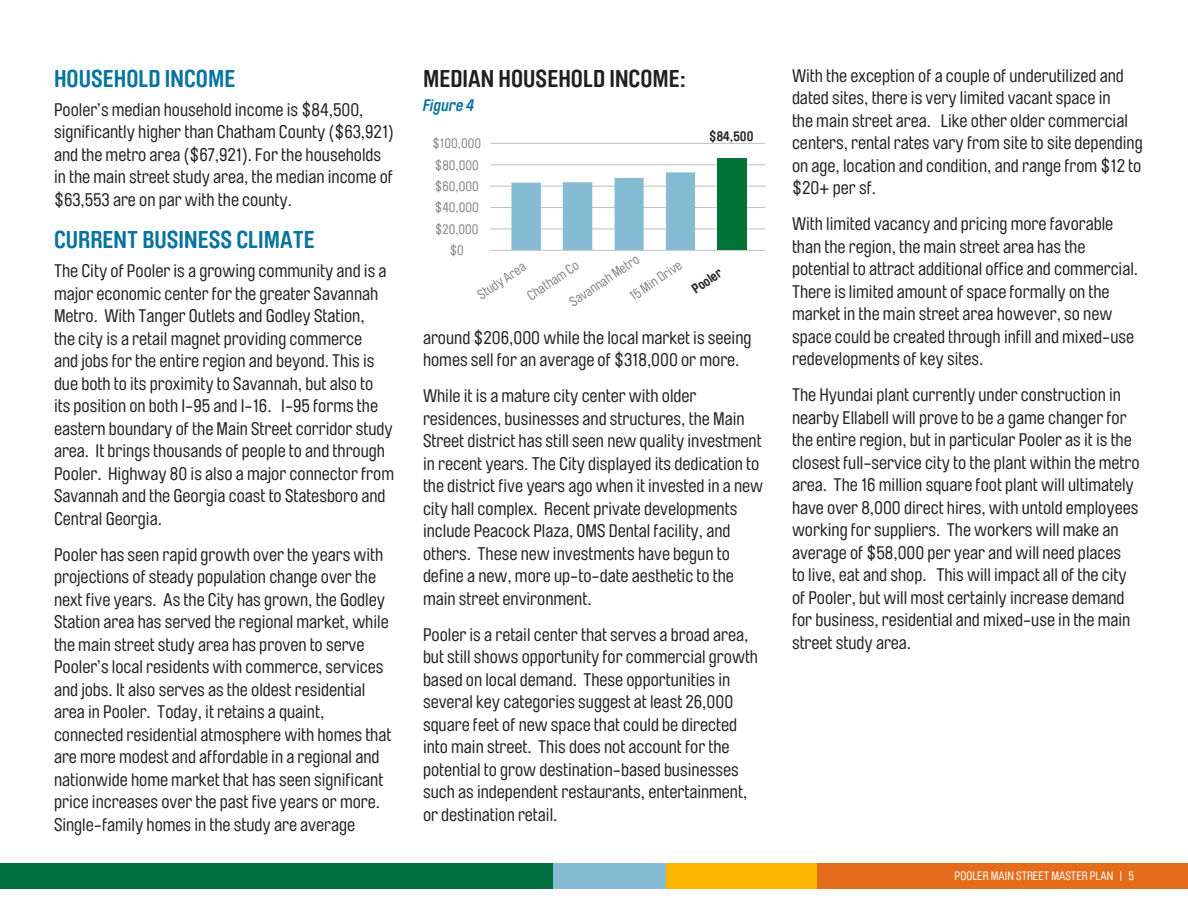
<style>
.page{position:relative;width:1188px;height:918px;background:#fff}
.page>*{position:absolute;margin:0;border:0;box-sizing:border-box;transform-origin:0 0}
.Subheader{font:700 24px "Brauer Neue";color:#0673a1}
.Subheader-2{font:700 24px "Brauer Neue";color:#231f20}
.Body_Text_-_Black{font:18px/22.5px "Brauer Neue";color:#231f20}
.t1{font:italic 700 16.5px "Brauer Neue";color:#0673a1}
.Body_Text_-_Black-2{font:13.5px "Brauer Neue";color:#808285}
.Body_Text_-_Black-3{font:700 13.5px "Brauer Neue";color:#231f20}
.t2{font:12px "Brauer Neue";color:#fff}
</style>
<div class="page">
<div style="left:816px;top:863px;width:372px;height:26px;background:#e56c1b"></div>
<div style="left:666px;top:863px;width:150px;height:26px;background:#ffb600"></div>
<div style="left:553px;top:863px;width:113px;height:26px;background:#85bcd4"></div>
<div style="left:0;top:863px;width:553px;height:26px;background:#007041"></div>
<hr style="left:491px;top:250px;width:274px;height:1px;background:#bebfc2">
<hr style="left:491px;top:207px;width:274px;height:1px;background:#bebfc2">
<hr style="left:491px;top:164px;width:274px;height:1px;background:#bebfc2">
<hr style="left:491px;top:229px;width:274px;height:1px;background:#bebfc2">
<hr style="left:491px;top:186px;width:274px;height:1px;background:#bebfc2">
<hr style="left:491px;top:143px;width:274px;height:1px;background:#bebfc2">
<div style="left:717px;top:158px;width:30px;height:92px;background:#007338"></div>
<svg style="left:511px;top:172px;width:184px;height:78px"></svg>
<p class="Subheader" style="left:54px;top:64px;width:183px">HOUSEHOLD INCOME</p>
<p class="Body_Text_-_Black" style="left:54px;top:99px;width:341px">Pooler’s median household income is $84,500, significantly higher than Chatham County ($63,921) and the metro area ($67,921). For the households in the main street study area, the median income of $63,553 are on par with the county.</p>
<p class="Subheader" style="left:54px;top:226px;width:262px">CURRENT BUSINESS CLIMATE</p>
<p class="Body_Text_-_Black" style="left:54px;top:260px;width:342px">The City of Pooler is a growing community and is a major economic center for the greater Savannah Metro. With Tanger Outlets and Godley Station,<br>the city is a retail magnet providing commerce<br>and jobs for the entire region and beyond. This is due both to its proximity to Savannah, but also to its position on both I-95 and I-16. I-95 forms the eastern boundary of the Main Street corridor study area. It brings thousands of people to and through Pooler. Highway 80 is also a major connector from Savannah and the Georgia coast to Statesboro and Central Georgia.</p>
<p class="Body_Text_-_Black" style="left:54px;top:543px;width:339px">Pooler has seen rapid growth over the years with projections of steady population change over the next five years. As the City has grown, the Godley Station area has served the regional market, while the main street study area has proven to serve Pooler’s local residents with commerce, services and jobs. It also serves as the oldest residential area in Pooler. Today, it retains a quaint, connected residential atmosphere with homes that are more modest and affordable in a regional and nationwide home market that has seen significant price increases over the past five years or more.<br>Single-family homes in the study are average</p>
<p class="Subheader-2" style="left:423px;top:64px;width:265px">MEDIAN HOUSEHOLD INCOME:</p>
<p class="t1" style="left:423px;top:96px;width:53px">Figure 4</p>
<p class="Body_Text_-_Black-2" style="left:432px;top:136px;width:50px">$100,000</p>
<p class="Body_Text_-_Black-3" style="left:709px;top:129px;width:46px">$84,500</p>
<p class="Body_Text_-_Black-2" style="left:435px;top:157px;width:45px">$80,000</p>
<p class="Body_Text_-_Black-2" style="left:435px;top:179px;width:45px">$60,000</p>
<p class="Body_Text_-_Black-2" style="left:435px;top:200px;width:45px">$40,000</p>
<p class="Body_Text_-_Black-2" style="left:435px;top:222px;width:45px">$20,000</p>
<p class="Body_Text_-_Black-2" style="left:450px;top:243px;width:16px">$0</p>
<p class="Body_Text_-_Black-2" style="left:567px;top:297px;width:82px;rotate:-34deg">Savannah Metro</p>
<p class="Body_Text_-_Black-2" style="left:627px;top:291px;width:61px;rotate:-34deg">15 Min Drive</p>
<p class="Body_Text_-_Black-3" style="left:689px;top:283px;width:35px;rotate:-34deg">Pooler</p>
<p class="Body_Text_-_Black-2" style="left:475px;top:290px;width:57px;rotate:-34deg">Study Area</p>
<p class="Body_Text_-_Black-2" style="left:524px;top:291px;width:61px;rotate:-34deg">Chatham Co</p>
<p class="Body_Text_-_Black" style="left:423px;top:326px;width:330px">around $206,000 while the local market is seeing homes sell for an average of $318,000 or more.</p>
<p class="Body_Text_-_Black" style="left:423px;top:385px;width:342px">While it is a mature city center with older residences, businesses and structures, the Main Street district has still seen new quality investment in recent years. The City displayed its dedication to the district five years ago when it invested in a new city hall complex. Recent private developments include Peacock Plaza, OMS Dental facility, and others. These new investments have begun to define a new, more up-to-date aesthetic to the main street environment.</p>
<p class="Body_Text_-_Black" style="left:423px;top:623px;width:337px">Pooler is a retail center that serves a broad area, but still shows opportunity for commercial growth based on local demand. These opportunities in several key categories suggest at least 26,000 square feet of new space that could be directed into main street. This does not account for the potential to grow destination-based businesses such as independent restaurants, entertainment, or destination retail.</p>
<p class="Body_Text_-_Black" style="left:792px;top:64px;width:352px">With the exception of a couple of underutilized and dated sites, there is very limited vacant space in<br>the main street area. Like other older commercial centers, rental rates vary from site to site depending on age, location and condition, and range from $12 to $20+ per sf.</p>
<p class="Body_Text_-_Black" style="left:792px;top:213px;width:348px">With limited vacancy and pricing more favorable than the region, the main street area has the potential to attract additional office and commercial.<br>There is limited amount of space formally on the market in the main street area however, so new space could be created through infill and mixed-use redevelopments of key sites.</p>
<p class="Body_Text_-_Black" style="left:792px;top:384px;width:349px">The Hyundai plant currently under construction in nearby Ellabell will prove to be a game changer for the entire region, but in particular Pooler as it is the closest full-service city to the plant within the metro area. The 16 million square foot plant will ultimately have over 8,000 direct hires, with untold employees working for suppliers. The workers will make an average of $58,000 per year and will need places<br>to live, eat and shop. This will impact all of the city of Pooler, but will most certainly increase demand for business, residential and mixed-use in the main street study area.</p>
<p class="t2" style="left:955px;top:869px;width:181px">POOLER MAIN STREET MASTER PLAN | 5</p>
</div>
